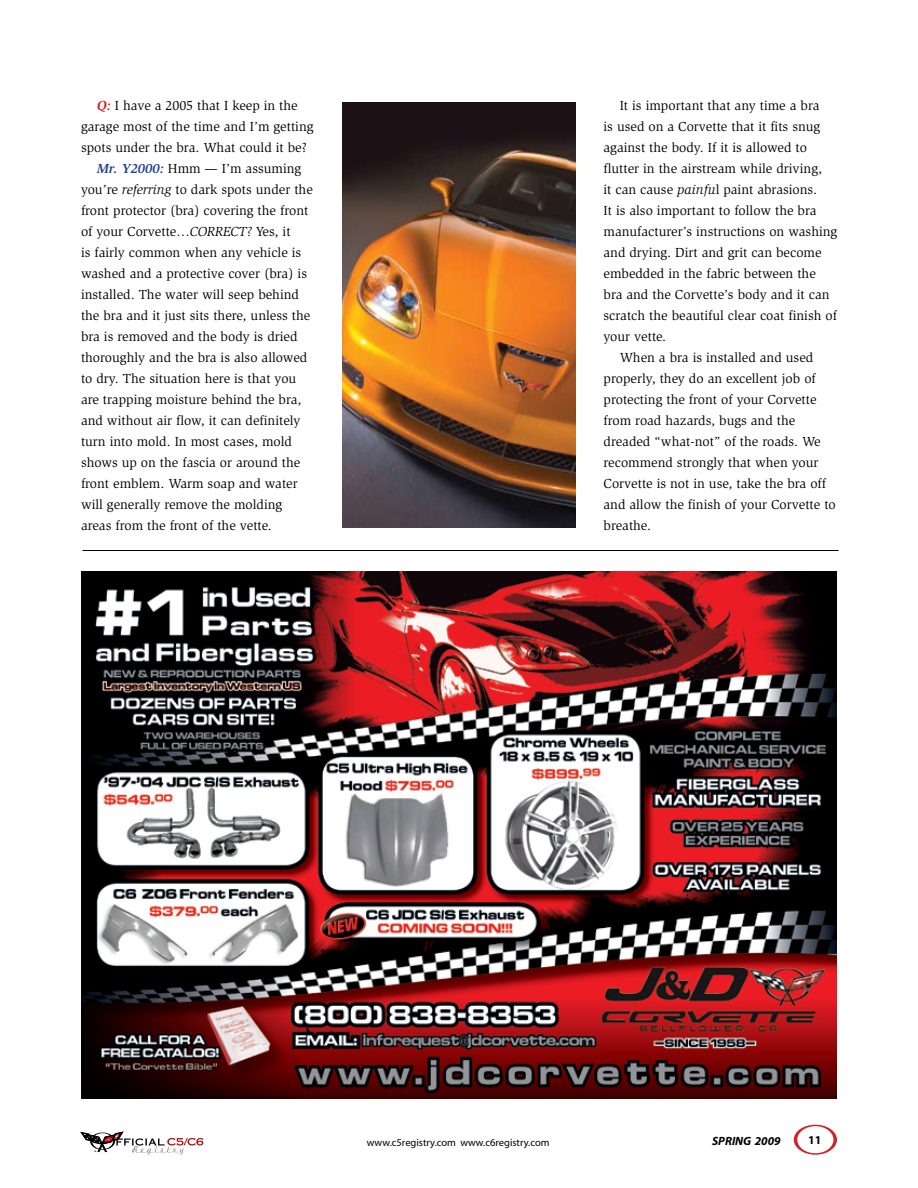
<style>
.page{position:relative;width:918px;height:1188px;background:#fff}
.page>*{position:absolute;margin:0;border:0;box-sizing:border-box;transform-origin:0 0}
.t1{font:13.5px "Slimbach";color:#000}
.t2{font:italic 700 12px "Myriad";color:#000}
.t3{font:700 12px "Myriad";color:#000}
.t4{font:10.5px "Myriad";color:#000}
.t5{font:700 3.15px "Helvetica";color:#000;scale:.75 1}
.s1{font-weight:700;font-style:italic;color:#d2232a}
.s2{font-weight:700;font-style:italic;color:#25408f}
.s3{font-style:italic}
</style>
<div class="page">
<svg style="left:794px;top:1125px;width:43px;height:30px"></svg>
<svg style="left:81px;top:1132px;width:122px;height:23px"></svg>
<img style="left:81px;top:572px;width:756px;height:526px">
<img style="left:342px;top:103px;width:233px;height:425px">
<hr style="left:82px;top:550px;width:756px;height:1px;background:#000">
<p class="t1" style="left:97px;top:97px;width:202px"><span class="s1">Q:</span> I have a 2005 that I keep in the</p>
<p class="t1" style="left:81px;top:118px;width:234px">garage most of the time and I’m getting</p>
<p class="t1" style="left:81px;top:139px;width:228px">spots under the bra. What could it be?</p>
<p class="t1" style="left:97px;top:160px;width:206px"><span class="s2">Mr. Y2000:</span> Hmm — I’m assuming</p>
<p class="t1" style="left:81px;top:181px;width:233px">you’re <span class="s3">referring</span> to dark spots under the</p>
<p class="t1" style="left:81px;top:202px;width:229px">front protector (bra) covering the front</p>
<p class="t1" style="left:81px;top:223px;width:211px">of your Corvette…<span class="s3">CORRECT?</span> Yes, it</p>
<p class="t1" style="left:81px;top:244px;width:222px">is fairly common when any vehicle is</p>
<p class="t1" style="left:81px;top:265px;width:228px">washed and a protective cover (bra) is</p>
<p class="t1" style="left:81px;top:286px;width:220px">installed. The water will seep behind</p>
<p class="t1" style="left:81px;top:307px;width:231px">the bra and it just sits there, unless the</p>
<p class="t1" style="left:81px;top:328px;width:218px">bra is removed and the body is dried</p>
<p class="t1" style="left:81px;top:349px;width:228px">thoroughly and the bra is also allowed</p>
<p class="t1" style="left:81px;top:370px;width:217px">to dry. The situation here is that you</p>
<p class="t1" style="left:81px;top:391px;width:222px">are trapping moisture behind the bra,</p>
<p class="t1" style="left:81px;top:412px;width:221px">and without air flow, it can definitely</p>
<p class="t1" style="left:81px;top:433px;width:213px">turn into mold. In most cases, mold</p>
<p class="t1" style="left:81px;top:454px;width:221px">shows up on the fascia or around the</p>
<p class="t1" style="left:81px;top:475px;width:218px">front emblem. Warm soap and water</p>
<p class="t1" style="left:81px;top:496px;width:203px">will generally remove the molding</p>
<p class="t1" style="left:81px;top:517px;width:192px">areas from the front of the vette.</p>
<p class="t1" style="left:620px;top:97px;width:201px">It is important that any time a bra</p>
<p class="t1" style="left:604px;top:118px;width:218px">is used on a Corvette that it fits snug</p>
<p class="t1" style="left:604px;top:139px;width:205px">against the body. If it is allowed to</p>
<p class="t1" style="left:604px;top:160px;width:220px">flutter in the airstream while driving,</p>
<p class="t1" style="left:604px;top:181px;width:215px">it can cause <span class="s3">painfu</span>l paint abrasions.</p>
<p class="t1" style="left:604px;top:202px;width:215px">It is also important to follow the bra</p>
<p class="t1" style="left:604px;top:223px;width:235px">manufacturer’s instructions on washing</p>
<p class="t1" style="left:604px;top:244px;width:220px">and drying. Dirt and grit can become</p>
<p class="t1" style="left:604px;top:265px;width:214px">embedded in the fabric between the</p>
<p class="t1" style="left:604px;top:286px;width:228px">bra and the Corvette’s body and it can</p>
<p class="t1" style="left:604px;top:307px;width:235px">scratch the beautiful clear coat finish of</p>
<p class="t1" style="left:604px;top:328px;width:64px">your vette.</p>
<p class="t1" style="left:620px;top:349px;width:195px">When a bra is installed and used</p>
<p class="t1" style="left:604px;top:370px;width:214px">properly, they do an excellent job of</p>
<p class="t1" style="left:604px;top:391px;width:215px">protecting the front of your Corvette</p>
<p class="t1" style="left:604px;top:412px;width:193px">from road hazards, bugs and the</p>
<p class="t1" style="left:604px;top:433px;width:219px">dreaded “what-not” of the roads. We</p>
<p class="t1" style="left:604px;top:454px;width:217px">recommend strongly that when your</p>
<p class="t1" style="left:604px;top:475px;width:224px">Corvette is not in use, take the bra off</p>
<p class="t1" style="left:604px;top:497px;width:234px">and allow the finish of your Corvette to</p>
<p class="t1" style="left:604px;top:518px;width:49px">breathe.</p>
<p class="t5" style="left:94px;top:1149px;width:5px">™</p>
<p class="t4" style="left:367px;top:1137px;width:184px">www.c5registry.com www.c6registry.com</p>
<p class="t2" style="left:712px;top:1135px;width:70px">SPRING 2009</p>
<p class="t3" style="left:808px;top:1134px;width:15px">11</p>
</div>
